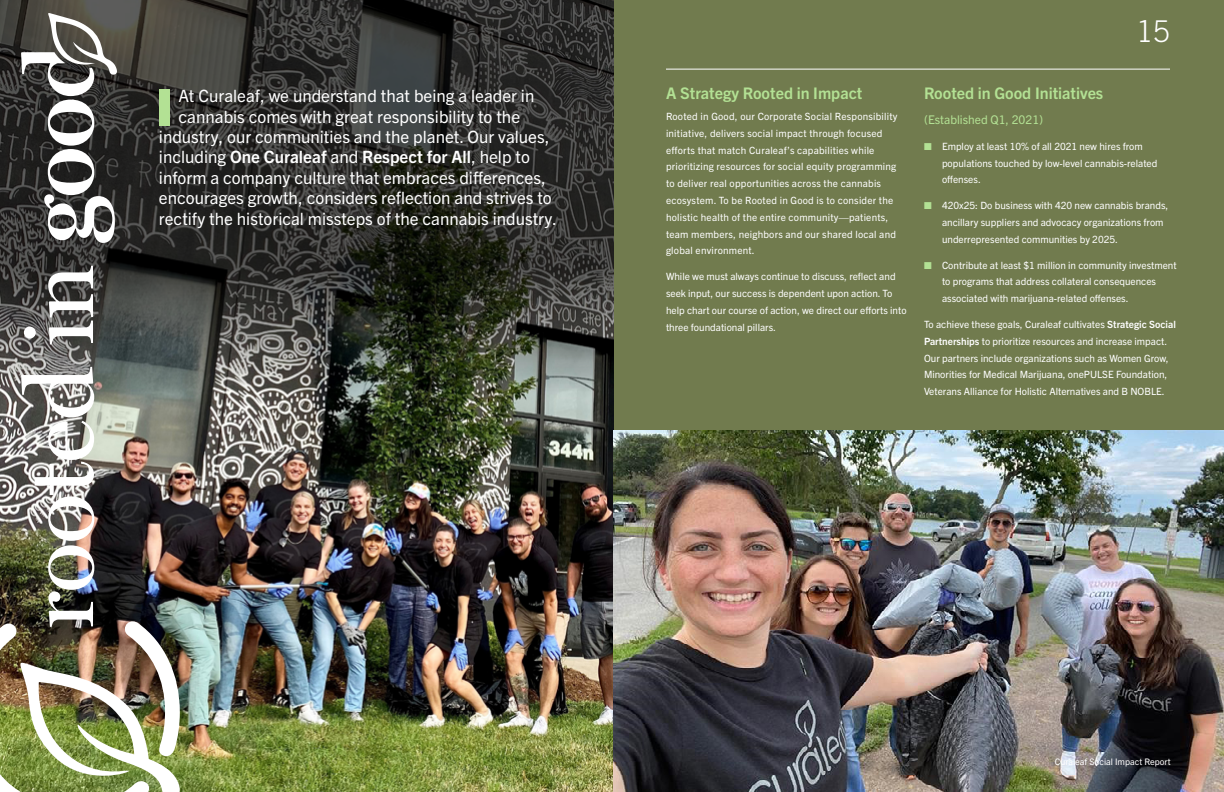
<style>
.page{position:relative;width:1224px;height:792px;background:#fff}
.page>*{position:absolute;margin:0;border:0;box-sizing:border-box;transform-origin:0 0}
.t1{font:300 30px "Trade Gothic";color:#fff}
.SECTION-INTRO{font:17px "Trade Gothic Next LT Pro";color:#fff}
.SECTION-INTRO-2{font:700 17px "Trade Gothic Next LT Pro";color:#fff}
.SUBHEADER-2{font:700 16px "Trade Gothic Next LT Pro";color:#b3e194}
.SECTION-INTRO-SMALLE{font:12px "Trade Gothic Next LT Pro";color:#b3e194}
.BODY{font:10px/16.8px "Trade Gothic Next LT Pro";color:#fff}
.BODY-2{font:10px/16.8px "Trade Gothic Next LT Pro";letter-spacing:.02em;color:#fff}
.t2{font:9px "Trade Gothic Next LT Pro";color:#fff}
.s1{font-weight:400}
.s2{color:#b3e194}
.s3{font-weight:700}
</style>
<div class="page">
<div style="left:613px;top:0;width:611px;height:431px;background:#717b4e"></div>
<img style="left:182px;top:420px;width:431px;height:372px">
<svg style="left:0;top:0;width:613px;height:420px;background:#3a3b37"></svg>
<div style="left:24px;top:327px;width:12px;height:11px;background:#fff;border-radius:50%"></div>
<svg style="left:48px;top:266px;width:45px;height:78px"></svg>
<svg style="left:21px;top:13px;width:96px;height:230px"></svg>
<img style="left:0;top:367px;width:182px;height:425px">
<img style="left:613px;top:431px;width:611px;height:361px">
<hr style="left:666px;top:69px;width:504px;height:1px;background:#fff">
<div style="left:159px;top:89px;width:11px;height:37px;background:#b3e194"></div>
<p class="SECTION-INTRO" style="left:179px;top:84px;width:357px">At Curaleaf, we understand that being a leader in</p>
<p class="SECTION-INTRO" style="left:179px;top:105px;width:343px">cannabis comes with great responsibility to the</p>
<p class="SECTION-INTRO" style="left:159px;top:125px;width:392px">industry, our communities and the planet. Our values,</p>
<p class="SECTION-INTRO-2" style="left:159px;top:145px;width:373px"><span class="s1">including</span> One Curaleaf <span class="s1">and</span> Respect for All<span class="s1">, help to</span></p>
<p class="SECTION-INTRO" style="left:159px;top:166px;width:388px">inform a company culture that embraces differences,</p>
<p class="SECTION-INTRO" style="left:159px;top:186px;width:394px">encourages growth, considers reflection and strives to</p>
<p class="SECTION-INTRO" style="left:159px;top:207px;width:399px">rectify the historical missteps of the cannabis industry.</p>
<h1 class="t1" style="left:1137px;top:13px;width:35px">15</h1>
<p class="SUBHEADER-2" style="left:666px;top:82px;width:198px">A Strategy Rooted in Impact</p>
<p class="BODY-2" style="left:666px;top:107px;width:233px">Rooted in Good, our Corporate Social Responsibility initiative, delivers social impact through focused efforts that match Curaleaf’s capabilities while prioritizing resources for social equity programming to deliver real opportunities across the cannabis ecosystem. To be Rooted in Good is to consider the holistic health of the entire community—patients, team members, neighbors and our shared local and global environment.</p>
<p class="BODY" style="left:666px;top:268px;width:242px">While we must always continue to discuss, reflect and seek input, our success is dependent upon action. To help chart our course of action, we direct our efforts into three foundational pillars.</p>
<p class="SUBHEADER-2" style="left:924px;top:82px;width:181px">Rooted in Good Initiatives</p>
<p class="SECTION-INTRO-SMALLE" style="left:924px;top:111px;width:121px">(Established Q1, 2021)</p>
<p class="BODY" style="left:942px;top:137px;width:217px;text-indent:-18px"><span class="s2">■</span> Employ at least 10% of all 2021 new hires from populations touched by low-level cannabis-related offenses.</p>
<p class="BODY" style="left:942px;top:197px;width:228px;text-indent:-18px"><span class="s2">■</span> 420x25: Do business with 420 new cannabis brands, ancillary suppliers and advocacy organizations from underrepresented communities by 2025.</p>
<p class="BODY" style="left:942px;top:256px;width:236px;text-indent:-18px"><span class="s2">■</span> Contribute at least $1 million in community investment to programs that address collateral consequences associated with marijuana-related offenses.</p>
<p class="BODY" style="left:924px;top:315px;width:253px">To achieve these goals, Curaleaf cultivates <span class="s3">Strategic Social Partnerships</span> to prioritize resources and increase impact.<br>Our partners include organizations such as Women Grow, Minorities for Medical Marijuana, onePULSE Foundation, Veterans Alliance for Holistic Alternatives and B NOBLE.</p>
<p class="t2" style="left:1055px;top:755px;width:118px">Curaleaf Social Impact Report</p>
</div>
